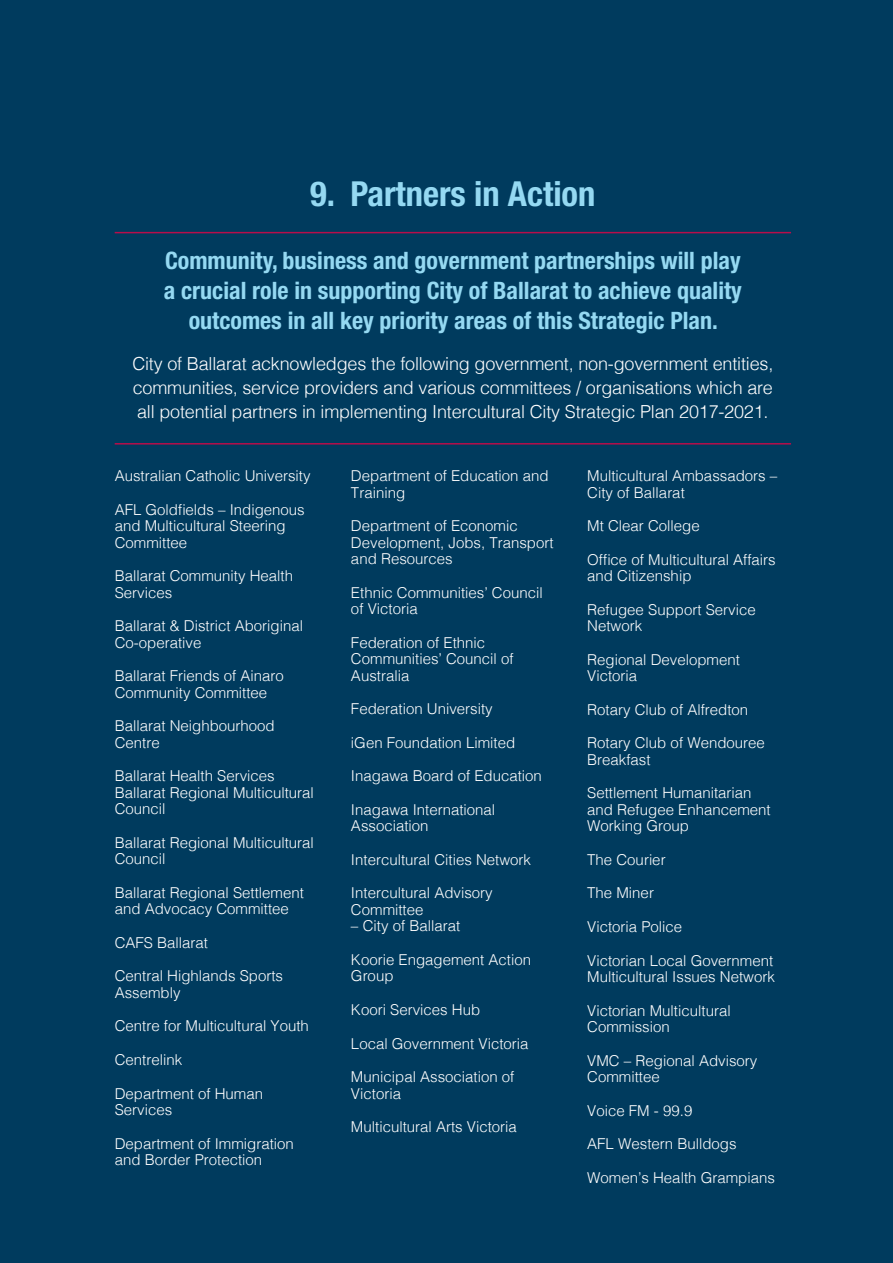
<style>
.page{position:relative;width:893px;height:1263px;background:#003b5e}
.page>*{position:absolute;margin:0;border:0;box-sizing:border-box;transform-origin:0 0}
.t1{font:700 condensed 34.5px "Helvetica Neue";color:#95d9f2}
.t2{font:700 condensed 24px/30px "Helvetica Neue";color:#95d9f2;text-align:center}
.t3{font:300 18px/24px "Helvetica";letter-spacing:-.01em;color:#fff;text-align:justify}
.t4{font:300 15px/16.5px "Helvetica";color:#fff}
</style>
<div class="page">
<hr style="left:115px;top:232px;width:676px;height:1px;background:#b80d4a">
<hr style="left:115px;top:443px;width:676px;height:1px;background:#b80d4a">
<h1 class="t1" style="left:310px;top:173px;width:287px">9. Partners in Action</h1>
<h2 class="t2" style="left:164px;top:246px;width:579px">Community, business and government partnerships will play a crucial role in supporting City of Ballarat to achieve quality outcomes in all key priority areas of this Strategic Plan.</h2>
<p class="t3" style="left:132px;top:351px;width:643px">City of Ballarat acknowledges the following government, non-government entities, communities, service providers and various committees / organisations which are all potential partners in implementing Intercultural City Strategic Plan 2017-2021.</p>
<p class="t4" style="left:115px;top:467px;width:197px">Australian Catholic University</p>
<p class="t4" style="left:115px;top:500px;width:192px">AFL Goldfields – Indigenous and Multicultural Steering<br>Committee</p>
<p class="t4" style="left:115px;top:567px;width:180px">Ballarat Community Health<br>Services</p>
<p class="t4" style="left:115px;top:617px;width:190px">Ballarat &amp; District Aboriginal<br>Co-operative</p>
<p class="t4" style="left:115px;top:667px;width:171px">Ballarat Friends of Ainaro<br>Community Committee</p>
<p class="t4" style="left:115px;top:717px;width:162px">Ballarat Neighbourhood<br>Centre</p>
<p class="t4" style="left:115px;top:767px;width:201px">Ballarat Health Services<br>Ballarat Regional Multicultural<br>Council</p>
<p class="t4" style="left:115px;top:833px;width:201px">Ballarat Regional Multicultural<br>Council</p>
<p class="t4" style="left:115px;top:883px;width:191px">Ballarat Regional Settlement and Advocacy Committee</p>
<p class="t4" style="left:115px;top:933px;width:95px">CAFS Ballarat</p>
<p class="t4" style="left:115px;top:967px;width:170px">Central Highlands Sports<br>Assembly</p>
<p class="t4" style="left:115px;top:1017px;width:196px">Centre for Multicultural Youth</p>
<p class="t4" style="left:115px;top:1050px;width:69px">Centrelink</p>
<p class="t4" style="left:115px;top:1084px;width:150px">Department of Human<br>Services</p>
<p class="t4" style="left:115px;top:1134px;width:181px">Department of Immigration and Border Protection</p>
<p class="t4" style="left:351px;top:467px;width:199px">Department of Education and<br>Training</p>
<p class="t4" style="left:351px;top:517px;width:204px">Department of Economic<br>Development, Jobs, Transport and Resources</p>
<p class="t4" style="left:351px;top:583px;width:193px">Ethnic Communities’ Council of Victoria</p>
<p class="t4" style="left:351px;top:633px;width:164px">Federation of Ethnic<br>Communities’ Council of<br>Australia</p>
<p class="t4" style="left:351px;top:700px;width:143px">Federation University</p>
<p class="t4" style="left:351px;top:733px;width:166px">iGen Foundation Limited</p>
<p class="t4" style="left:351px;top:767px;width:192px">Inagawa Board of Education</p>
<p class="t4" style="left:351px;top:800px;width:146px">Inagawa International<br>Association</p>
<p class="t4" style="left:351px;top:850px;width:182px">Intercultural Cities Network</p>
<p class="t4" style="left:351px;top:884px;width:143px">Intercultural Advisory<br>Committee</p>
<p class="t4" style="left:351px;top:917px;width:111px">– City of Ballarat</p>
<p class="t4" style="left:351px;top:950px;width:182px">Koorie Engagement Action<br>Group</p>
<p class="t4" style="left:351px;top:1000px;width:131px">Koori Services Hub</p>
<p class="t4" style="left:351px;top:1034px;width:179px">Local Government Victoria</p>
<p class="t4" style="left:351px;top:1067px;width:165px">Municipal Association of<br>Victoria</p>
<p class="t4" style="left:351px;top:1117px;width:167px">Multicultural Arts Victoria</p>
<p class="t4" style="left:587px;top:467px;width:192px">Multicultural Ambassadors –<br>City of Ballarat</p>
<p class="t4" style="left:587px;top:517px;width:114px">Mt Clear College</p>
<p class="t4" style="left:587px;top:550px;width:190px">Office of Multicultural Affairs and Citizenship</p>
<p class="t4" style="left:587px;top:600px;width:170px">Refugee Support Service<br>Network</p>
<p class="t4" style="left:587px;top:650px;width:154px">Regional Development<br>Victoria</p>
<p class="t4" style="left:587px;top:700px;width:162px">Rotary Club of Alfredton</p>
<p class="t4" style="left:587px;top:734px;width:179px">Rotary Club of Wendouree<br>Breakfast</p>
<p class="t4" style="left:587px;top:784px;width:185px">Settlement Humanitarian and Refugee Enhancement<br>Working Group</p>
<p class="t4" style="left:587px;top:850px;width:80px">The Courier</p>
<p class="t4" style="left:587px;top:884px;width:68px">The Miner</p>
<p class="t4" style="left:587px;top:917px;width:97px">Victoria Police</p>
<p class="t4" style="left:587px;top:951px;width:189px">Victorian Local Government<br>Multicultural Issues Network</p>
<p class="t4" style="left:587px;top:1001px;width:145px">Victorian Multicultural<br>Commission</p>
<p class="t4" style="left:587px;top:1051px;width:172px">VMC – Regional Advisory<br>Committee</p>
<p class="t4" style="left:587px;top:1101px;width:107px">Voice FM - 99.9</p>
<p class="t4" style="left:587px;top:1134px;width:151px">AFL Western Bulldogs</p>
<p class="t4" style="left:587px;top:1168px;width:189px">Women’s Health Grampians</p>
</div>
